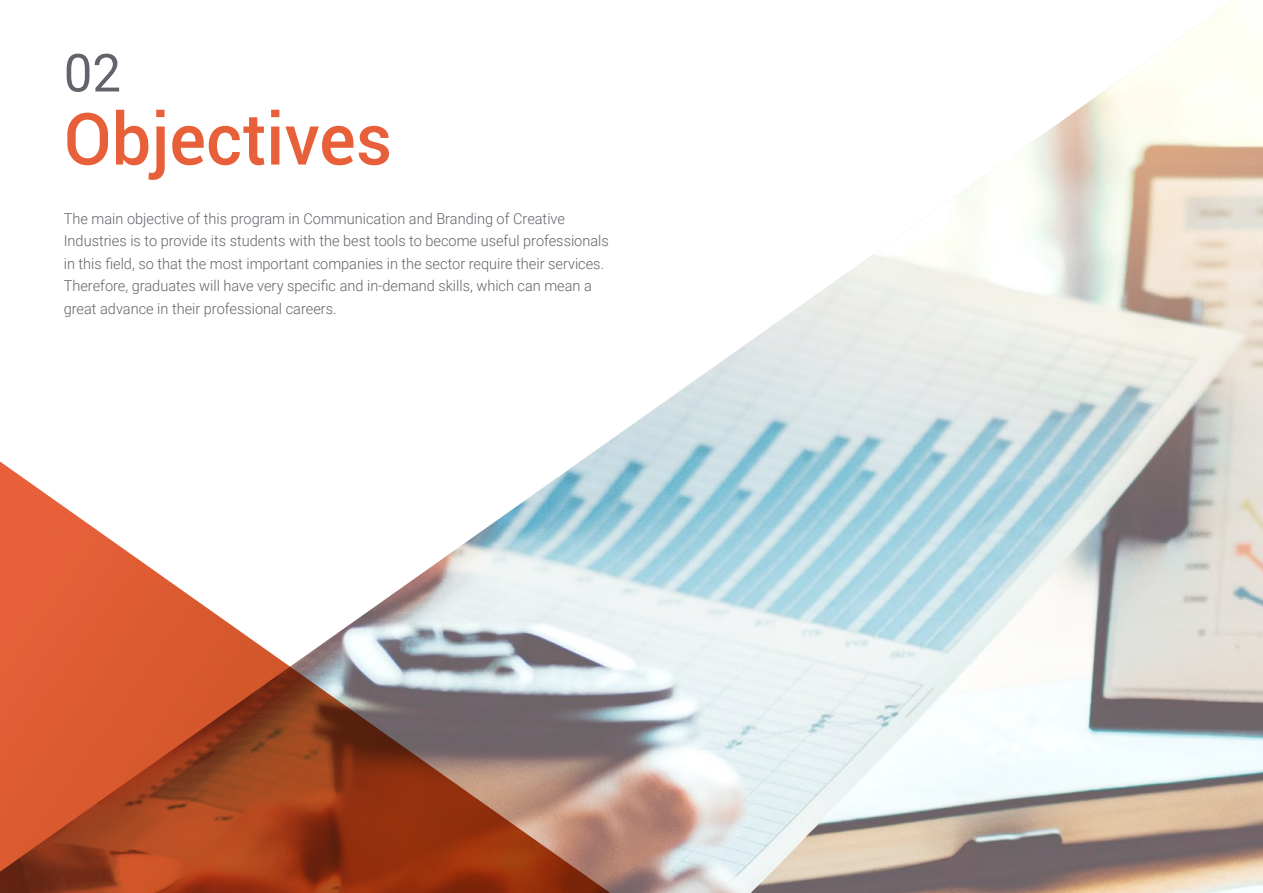
<style>
.page{position:relative;width:1263px;height:893px;background:#fff}
.page>*{position:absolute;margin:0;border:0;box-sizing:border-box;transform-origin:0 0}
.t1{font:500 72px "Roboto";color:#e7603a}
.t2{font:52.5px "Roboto";color:#61646a}
.t3{font:300 15px/22.5px "Roboto";color:#61646a}
</style>
<div class="page">
<img style="left:602px;top:0;width:661px;height:893px">
<svg style="left:0;top:446px;width:640px;height:447px"></svg>
<h2 class="t2" style="left:64px;top:36px;width:59px">02</h2>
<h1 class="t1" style="left:64px;top:88px;width:330px">Objectives</h1>
<p class="t3" style="left:64px;top:207px;width:547px">The main objective of this program in Communication and Branding of Creative Industries is to provide its students with the best tools to become useful professionals in this field, so that the most important companies in the sector require their services.<br>Therefore, graduates will have very specific and in-demand skills, which can mean a great advance in their professional careers.</p>
</div>
